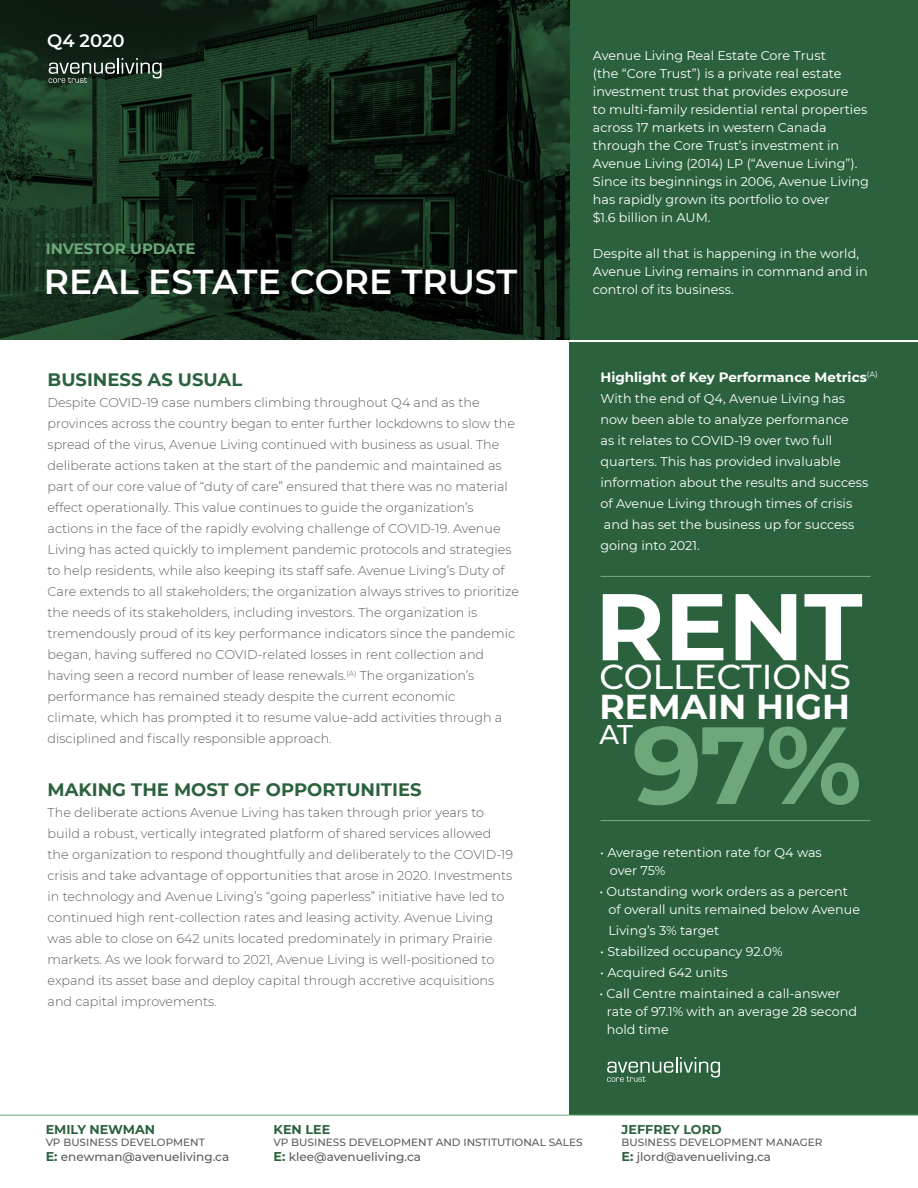
<style>
.page{position:relative;width:918px;height:1188px;background:#fff}
.page>*{position:absolute;margin:0;border:0;box-sizing:border-box;transform-origin:0 0}
.t1{font:700 109.5px "Montserrat";color:#6ca879}
.t2{font:700 94.5px "Montserrat";color:#fff}
.t3{font:600 34.5px "Montserrat";color:#fff}
.t4{font:500 34.5px "Montserrat";color:#fff}
.t5{font:700 34.5px "Montserrat";color:#fff}
.t6{font:500 27px "Montserrat";color:#fff}
.t7{font:700 18px "Montserrat";color:#2b623d}
.t8{font:600 18px "Montserrat";letter-spacing:-.005em;color:#fff}
.t9{font:700 15px "Montserrat";letter-spacing:-.005em;color:#6ca879}
.t10{font:700 13.5px "Montserrat";color:#fff}
.t11{font:300 12.75px/21px "Montserrat";color:#5c5c5c}
.t12{font:12.75px/18px "Montserrat";color:#fff}
.t13{font:700 12.75px "Montserrat";color:#2b623d}
.t14{font:500 12px "Montserrat";color:#5c5c5c}
.t15{font:500 10.5px "Montserrat";color:#5c5c5c}
.s1{font-weight:700;font-size:12.75px;color:#2b623d}
</style>
<div class="page">
<div style="left:569px;top:342px;width:349px;height:773px;background:#2b623d"></div>
<div style="left:556px;top:0;width:362px;height:339px;background:#2b623d"></div>
<img style="left:0;top:0;width:569px;height:339px">
<svg style="left:607px;top:1057px;width:113px;height:25px"></svg>
<svg style="left:49px;top:58px;width:113px;height:25px;background:#3f5044"></svg>
<hr style="left:0;top:1115px;width:918px;height:1px;background:#6ca879">
<hr style="left:600px;top:820px;width:270px;height:1px;background:#6ca879">
<hr style="left:600px;top:576px;width:270px;height:1px;background:#6ca879">
<p class="t8" style="left:47px;top:28px;width:79px">Q4 2020</p>
<p class="t9" style="left:46px;top:238px;width:151px">INVESTOR UPDATE</p>
<p class="t3" style="left:44px;top:258px;width:475px">REAL ESTATE CORE TRUST</p>
<p class="t7" style="left:48px;top:367px;width:196px">BUSINESS AS USUAL</p>
<p class="t11" style="left:48px;top:392px;width:473px">Despite COVID-19 case numbers climbing throughout Q4 and as the provinces across the country began to enter further lockdowns to slow the spread of the virus, Avenue Living continued with business as usual. The deliberate actions taken at the start of the pandemic and maintained as part of our core value of “duty of care” ensured that there was no material effect operationally. This value continues to guide the organization’s actions in the face of the rapidly evolving challenge of COVID-19. Avenue Living has acted quickly to implement pandemic protocols and strategies to help residents, while also keeping its staff safe. Avenue Living’s Duty of Care extends to all stakeholders; the organization always strives to prioritize the needs of its stakeholders, including investors. The organization is tremendously proud of its key performance indicators since the pandemic began, having suffered no COVID-related losses in rent collection and having seen a record number of lease renewals.<sup>(A)</sup> The organization’s performance has remained steady despite the current economic<br>climate, which has prompted it to resume value-add activities through a disciplined and fiscally responsible approach.</p>
<p class="t7" style="left:48px;top:777px;width:375px">MAKING THE MOST OF OPPORTUNITIES</p>
<p class="t11" style="left:48px;top:802px;width:467px">The deliberate actions Avenue Living has taken through prior years to build a robust, vertically integrated platform of shared services allowed the organization to respond thoughtfully and deliberately to the COVID-19 crisis and take advantage of opportunities that arose in 2020. Investments in technology and Avenue Living’s “going paperless” initiative have led to continued high rent-collection rates and leasing activity. Avenue Living was able to close on 642 units located predominately in primary Prairie markets. As we look forward to 2021, Avenue Living is well-positioned to expand its asset base and deploy capital through accretive acquisitions and capital improvements.</p>
<p class="t12" style="left:593px;top:46px;width:277px">Avenue Living Real Estate Core Trust<br>(the “Core Trust”) is a private real estate investment trust that provides exposure<br>to multi-family residential rental properties across 17 markets in western Canada through the Core Trust’s investment in Avenue Living (2014) LP (“Avenue Living”).<br>Since its beginnings in 2006, Avenue Living has rapidly grown its portfolio to over<br>$1.6 billion in AUM.</p>
<p class="t12" style="left:593px;top:244px;width:276px">Despite all that is happening in the world,<br>Avenue Living remains in command and in control of its business.</p>
<p class="t10" style="left:600px;top:367px;width:279px">Highlight of Key Performance Metrics<sup>(A)</sup></p>
<p class="t12" style="left:600px;top:389px;width:246px">With the end of Q4, Avenue Living has</p>
<p class="t12" style="left:600px;top:410px;width:250px">now been able to analyze performance</p>
<p class="t12" style="left:600px;top:429px;width:269px;line-height:21px">as it relates to COVID-19 over two full quarters. This has provided invaluable information about the results and success of Avenue Living through times of crisis</p>
<p class="t12" style="left:600px;top:513px;width:255px;line-height:21px">and has set the business up for success going into 2021.</p>
<p class="t2" style="left:595px;top:559px;width:269px">RENT</p>
<p class="t4" style="left:599px;top:653px;width:253px">COLLECTIONS</p>
<p class="t5" style="left:599px;top:682px;width:252px">REMAIN HIGH</p>
<p class="t6" style="left:599px;top:716px;width:35px">AT</p>
<p class="t1" style="left:632px;top:686px;width:231px">97%</p>
<p class="t12" style="left:600px;top:843px;width:223px">• Average retention rate for Q4 was</p>
<p class="t12" style="left:610px;top:861px;width:57px">over 75%</p>
<p class="t12" style="left:608px;top:882px;width:253px;text-indent:-9px">• Outstanding work orders as a percent of overall units remained below Avenue</p>
<p class="t12" style="left:608px;top:921px;width:113px">Living’s 3% target</p>
<p class="t12" style="left:600px;top:942px;width:184px">• Stabilized occupancy 92.0%</p>
<p class="t12" style="left:600px;top:963px;width:129px">• Acquired 642 units</p>
<p class="t12" style="left:607px;top:984px;width:252px;text-indent:-8px">• Call Centre maintained a call-answer rate of 97.1% with an average 28 second hold time</p>
<p class="t13" style="left:46px;top:1120px;width:111px">EMILY NEWMAN</p>
<p class="t15" style="left:46px;top:1135px;width:161px">VP BUSINESS DEVELOPMENT</p>
<p class="t14" style="left:46px;top:1148px;width:185px"><span class="s1">E:</span> enewman@avenueliving.ca</p>
<p class="t13" style="left:274px;top:1120px;width:58px">KEN LEE</p>
<p class="t15" style="left:274px;top:1135px;width:311px">VP BUSINESS DEVELOPMENT AND INSTITUTIONAL SALES</p>
<p class="t14" style="left:274px;top:1148px;width:149px"><span class="s1">E:</span> klee@avenueliving.ca</p>
<p class="t13" style="left:622px;top:1120px;width:102px">JEFFREY LORD</p>
<p class="t15" style="left:622px;top:1135px;width:202px">BUSINESS DEVELOPMENT MANAGER</p>
<p class="t14" style="left:622px;top:1148px;width:151px"><span class="s1">E:</span> jlord@avenueliving.ca</p>
</div>
